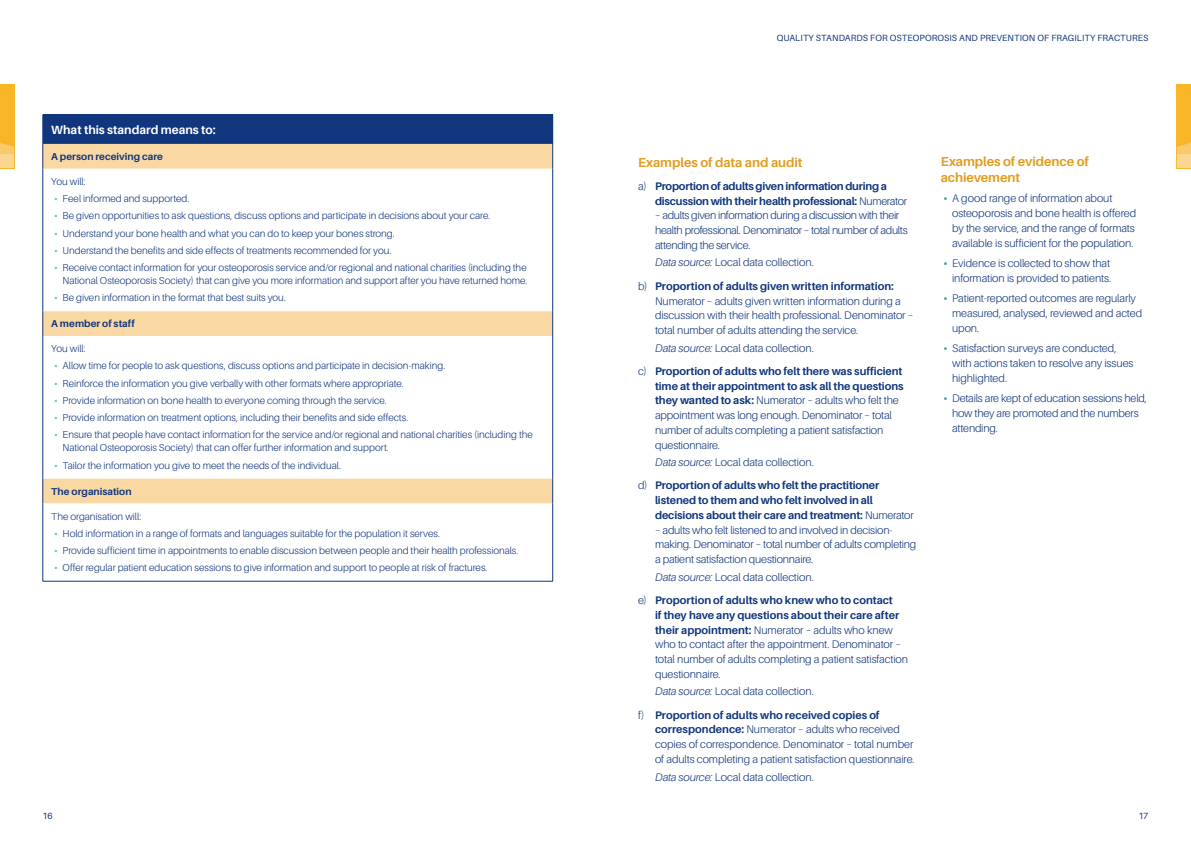
<style>
.page{position:relative;width:1191px;height:842px;background:#fff}
.page>*{position:absolute;margin:0;border:0;box-sizing:border-box;transform-origin:0 0}
.Heading_2{font:700 13px/16px "Aileron";letter-spacing:-.005em;color:#e09e1f}
.Table_header_text{font:700 12px "Aileron";color:#fff}
.List_Paragraph{font:300 11px/14.8px "Aileron";letter-spacing:-.015em;color:#11367e}
.t1{font:700 11px/14.8px "Aileron";letter-spacing:-.02em;color:#11367e}
.List_Paragraph_last{font:300 11px/14.8px "Aileron";letter-spacing:-.02em;color:#11367e}
.Table_text_reg_bulle{font:300 10px/13px "Aileron";letter-spacing:-.005em;color:#11367e;text-align:right}
.Table_text_first_row{font:700 10px "Aileron";color:#11367e}
.Table_text_reg{font:300 10px "Aileron";letter-spacing:-.01em;color:#11367e}
.t2{font:9px "Aileron";letter-spacing:.01em;color:#11367e}
.s1{font-weight:700;color:#6bc5c0}
.s2{font-weight:300}
.s3{font-style:italic}
.s4{font-weight:700}
.s5{font-weight:700;color:#2c9f9d}
</style>
<div class="page">
<div style="left:43px;top:115px;width:510px;height:29px;background:#11367e"></div>
<svg style="left:44px;top:144px;width:508px;height:359px"></svg>
<hr style="left:43px;top:169px;width:1px;height:142px;background:#11367e">
<hr style="left:552px;top:169px;width:1px;height:142px;background:#11367e">
<hr style="left:43px;top:336px;width:1px;height:143px;background:#11367e">
<hr style="left:552px;top:336px;width:1px;height:143px;background:#11367e">
<svg style="left:43px;top:143px;width:1px;height:26px"></svg>
<svg style="left:552px;top:144px;width:1px;height:25px"></svg>
<hr style="left:43px;top:503px;width:1px;height:78px;background:#11367e">
<hr style="left:552px;top:503px;width:1px;height:78px;background:#11367e">
<hr style="left:43px;top:581px;width:510px;height:1px;background:#11367e">
<svg style="left:43px;top:311px;width:1px;height:25px"></svg>
<svg style="left:552px;top:311px;width:1px;height:25px"></svg>
<svg style="left:43px;top:479px;width:1px;height:24px"></svg>
<svg style="left:552px;top:479px;width:1px;height:24px"></svg>
<div style="left:0;top:84px;width:14px;height:84px;background:#f8b525"></div>
<svg style="left:0;top:142px;width:14px;height:26px"></svg>
<div style="left:1176px;top:84px;width:15px;height:84px;background:#f8b525"></div>
<svg style="left:1176px;top:142px;width:15px;height:26px"></svg>
<p class="Table_header_text" style="left:51px;top:123px;width:166px">What this standard means to:</p>
<p class="Table_text_first_row" style="left:51px;top:151px;width:113px">A person receiving care</p>
<p class="Table_text_reg" style="left:51px;top:176px;width:36px">You will:</p>
<p class="Table_text_reg_bulle" style="left:54px;top:192px;width:137px"><span class="s1">•</span> Feel informed and supported.</p>
<p class="Table_text_reg_bulle" style="left:54px;top:209px;width:438px"><span class="s1">•</span> Be given opportunities to ask questions, discuss options and participate in decisions about your care.</p>
<p class="Table_text_reg_bulle" style="left:54px;top:227px;width:342px"><span class="s1">•</span> Understand your bone health and what you can do to keep your bones strong.</p>
<p class="Table_text_reg_bulle" style="left:54px;top:244px;width:339px"><span class="s1">•</span> Understand the benefits and side effects of treatments recommended for you.</p>
<p class="Table_text_reg_bulle" style="left:54px;top:261px;width:475px"><span class="s1">•</span> Receive contact information for your osteoporosis service and/or regional and national charities (including the<br>National Osteoporosis Society) that can give you more information and support after you have returned home.</p>
<p class="Table_text_reg_bulle" style="left:54px;top:291px;width:233px"><span class="s1">•</span> Be given information in the format that best suits you.</p>
<p class="Table_text_first_row" style="left:51px;top:318px;width:85px">A member of staff</p>
<p class="Table_text_reg" style="left:51px;top:343px;width:36px">You will:</p>
<p class="Table_text_reg_bulle" style="left:54px;top:360px;width:393px"><span class="s1">•</span> Allow time for people to ask questions, discuss options and participate in decision-making.</p>
<p class="Table_text_reg_bulle" style="left:54px;top:377px;width:351px"><span class="s1">•</span> Reinforce the information you give verbally with other formats where appropriate.</p>
<p class="Table_text_reg_bulle" style="left:54px;top:394px;width:334px"><span class="s1">•</span> Provide information on bone health to everyone coming through the service.</p>
<p class="Table_text_reg_bulle" style="left:54px;top:411px;width:356px"><span class="s1">•</span> Provide information on treatment options, including their benefits and side effects.</p>
<p class="Table_text_reg_bulle" style="left:63px;top:429px;width:472px;text-align:left;text-indent:-9px"><span class="s1">•</span> Ensure that people have contact information for the service and/or regional and national charities (including the<br>National Osteoporosis Society) that can offer further information and support.</p>
<p class="Table_text_reg_bulle" style="left:54px;top:459px;width:288px"><span class="s1">•</span> Tailor the information you give to meet the needs of the individual.</p>
<p class="Table_text_first_row" style="left:51px;top:486px;width:82px">The organisation</p>
<p class="Table_text_reg" style="left:51px;top:511px;width:91px">The organisation will:</p>
<p class="Table_text_reg_bulle" style="left:54px;top:527px;width:387px"><span class="s1">•</span> Hold information in a range of formats and languages suitable for the population it serves.</p>
<p class="Table_text_reg_bulle" style="left:54px;top:544px;width:466px"><span class="s1">•</span> Provide sufficient time in appointments to enable discussion between people and their health professionals.</p>
<p class="Table_text_reg_bulle" style="left:54px;top:561px;width:435px"><span class="s1">•</span> Offer regular patient education sessions to give information and support to people at risk of fractures.</p>
<p class="t2" style="left:43px;top:811px;width:12px">16</p>
<p class="t2" style="left:776px;top:33px;width:373px">QUALITY STANDARDS FOR OSTEOPOROSIS AND PREVENTION OF FRAGILITY FRACTURES</p>
<p class="Heading_2" style="left:638px;top:154px;width:166px">Examples of data and audit</p>
<p class="t1" style="left:655px;top:179px;width:253px;text-indent:-17px"><span class="s2">a)</span> Proportion of adults given information during a discussion with their health professional: <span class="s2">Numerator</span></p>
<p class="List_Paragraph" style="left:655px;top:208px;width:254px">– adults given information during a discussion with their health professional. Denominator – total number of adults attending the service.</p>
<p class="List_Paragraph" style="left:655px;top:255px;width:160px"><span class="s3">Data source:</span> Local data collection.</p>
<p class="List_Paragraph" style="left:655px;top:279px;width:260px;text-indent:-17px">b) <span class="s4">Proportion of adults given written information:<br></span>Numerator – adults given written information during a discussion with their health professional. Denominator – total number of adults attending the service.</p>
<p class="List_Paragraph" style="left:655px;top:340px;width:160px"><span class="s3">Data source:</span> Local data collection.</p>
<p class="List_Paragraph" style="left:655px;top:364px;width:250px;text-indent:-17px">c) <span class="s4">Proportion of adults who felt there was sufficient time at their appointment to ask all the questions they wanted to ask:</span> Numerator – adults who felt the appointment was long enough. Denominator – total number of adults completing a patient satisfaction questionnaire.</p>
<p class="List_Paragraph" style="left:655px;top:455px;width:160px"><span class="s3">Data source:</span> Local data collection.</p>
<p class="t1" style="left:655px;top:478px;width:260px;text-indent:-17px"><span class="s2">d)</span> Proportion of adults who felt the practitioner listened to them and who felt involved in all decisions about their care and treatment: <span class="s2">Numerator</span></p>
<p class="List_Paragraph" style="left:655px;top:523px;width:263px">– adults who felt listened to and involved in decision&shy;making. Denominator – total number of adults completing a patient satisfaction questionnaire.</p>
<p class="List_Paragraph" style="left:655px;top:570px;width:160px"><span class="s3">Data source:</span> Local data collection.</p>
<p class="List_Paragraph" style="left:655px;top:593px;width:255px;text-indent:-17px">e) <span class="s4">Proportion of adults who knew who to contact<br>if they have any questions about their care after their appointment:</span> Numerator – adults who knew who to contact after the appointment. Denominator – total number of adults completing a patient satisfaction questionnaire.</p>
<p class="List_Paragraph" style="left:655px;top:684px;width:160px"><span class="s3">Data source:</span> Local data collection.</p>
<p class="List_Paragraph" style="left:655px;top:707px;width:261px;text-indent:-17px">f) <span class="s4">Proportion of adults who received copies of correspondence:</span> Numerator – adults who received copies of correspondence. Denominator – total number of adults completing a patient satisfaction questionnaire.</p>
<p class="List_Paragraph" style="left:655px;top:769px;width:160px"><span class="s3">Data source:</span> Local data collection.</p>
<p class="Heading_2" style="left:940px;top:153px;width:150px">Examples of evidence of achievement</p>
<p class="List_Paragraph" style="left:952px;top:191px;width:186px;text-indent:-9px"><span class="s5">•</span> A good range of information about osteoporosis and bone health is offered by the service, and the range of formats available is sufficient for the population.</p>
<p class="List_Paragraph" style="left:943px;top:256px;width:169px;text-align:right"><span class="s5">•</span> Evidence is collected to show that information is provided to patients.</p>
<p class="List_Paragraph" style="left:952px;top:291px;width:192px;text-indent:-9px"><span class="s5">•</span> Patient-reported outcomes are regularly measured, analysed, reviewed and acted upon.</p>
<p class="List_Paragraph" style="left:952px;top:341px;width:183px;text-indent:-9px"><span class="s5">•</span> Satisfaction surveys are conducted, with actions taken to resolve any issues highlighted.</p>
<p class="List_Paragraph_last" style="left:952px;top:391px;width:196px;text-indent:-9px"><span class="s5">•</span> Details are kept of education sessions held, how they are promoted and the numbers attending.</p>
<p class="t2" style="left:1138px;top:811px;width:11px">17</p>
</div>
